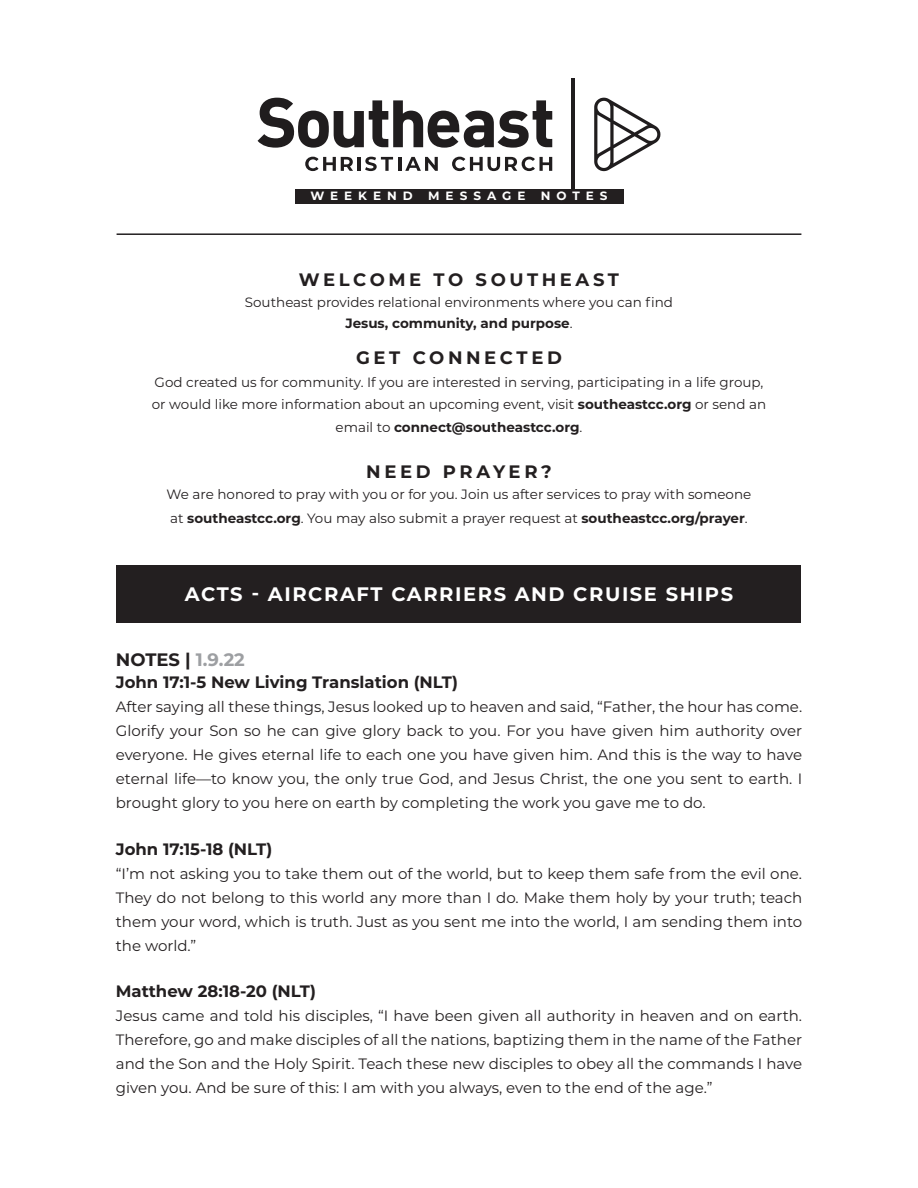
<style>
.page{position:relative;width:918px;height:1188px;background:#fff}
.page>*{position:absolute;margin:0;border:0;box-sizing:border-box;transform-origin:0 0}
.t1{font:700 19.5px "Montserrat";letter-spacing:.08em;color:#fff}
.Body{font:700 18px "Montserrat";letter-spacing:.2em;color:#231f20}
.Body-2{font:700 16.5px "Montserrat";color:#231f20}
.Body-3{font:15px/24px "Montserrat";color:#231f20;text-align:justify}
.t2{font:13.5px/22.5px "Montserrat";color:#231f20;text-align:center}
.t3{font:700 13.5px "Montserrat";color:#231f20}
.t4{font:700 12px "Montserrat";letter-spacing:.5em;color:#fff}
.s1{font-weight:400}
.s2{font-weight:700}
.s3{color:#9d9fa2}
</style>
<div class="page">
<hr style="left:117px;top:233px;width:684px;height:2px;background:#231f20">
<hr style="left:572px;top:78px;width:3px;height:112px;background:#201d1e">
<svg style="left:305px;top:157px;width:48px;height:14px"></svg>
<hr style="left:357px;top:157px;width:4px;height:14px;background:#201d1e">
<svg style="left:365px;top:157px;width:28px;height:14px"></svg>
<hr style="left:398px;top:157px;width:3px;height:14px;background:#201d1e">
<svg style="left:405px;top:157px;width:33px;height:14px"></svg>
<svg style="left:452px;top:157px;width:100px;height:14px"></svg>
<svg style="left:258px;top:98px;width:294px;height:50px"></svg>
<svg style="left:594px;top:98px;width:66px;height:73px"></svg>
<div style="left:295px;top:189px;width:328px;height:14px;background:#231f20"></div>
<div style="left:117px;top:566px;width:684px;height:57px;background:#231f20"></div>
<p class="t4" style="left:310px;top:187px;width:104px">WEEKEND</p>
<p class="t4" style="left:428px;top:187px;width:99px">MESSAGE</p>
<p class="t4" style="left:541px;top:187px;width:68px">NOTES</p>
<p class="Body" style="left:299px;top:267px;width:322px">WELCOME TO SOUTHEAST</p>
<p class="t2" style="left:245px;top:291px;width:430px">Southeast provides relational environments where you can find</p>
<p class="t3" style="left:345px;top:314px;width:229px">Jesus, community, and purpose<span class="s1">.</span></p>
<p class="Body" style="left:356px;top:345px;width:207px">GET CONNECTED</p>
<p class="t2" style="left:152px;top:370px;width:616px">God created us for community. If you are interested in serving, participating in a life group, or would like more information about an upcoming event, visit <span class="s2">southeastcc.org</span> or send an email to <span class="s2">connect@southeastcc.org</span>.</p>
<p class="Body" style="left:366px;top:458px;width:187px">NEED PRAYER?</p>
<p class="t2" style="left:167px;top:482px;width:586px">We are honored to pray with you or for you. Join us after services to pray with someone</p>
<p class="t3" style="left:170px;top:509px;width:579px"><span class="s1">at</span> southeastcc.org<span class="s1">. You may also submit a prayer request at</span> southeastcc.org/prayer<span class="s1">.</span></p>
<p class="t1" style="left:185px;top:580px;width:550px">ACTS - AIRCRAFT CARRIERS AND CRUISE SHIPS</p>
<p class="Body" style="left:116px;top:646px;width:131px">NOTES | <span class="s3">1.9.22</span></p>
<p class="Body-2" style="left:116px;top:670px;width:344px">John 17:1-5 New Living Translation (NLT)</p>
<p class="Body-3" style="left:116px;top:694px;width:688px">After saying all these things, Jesus looked up to heaven and said, “Father, the hour has come.<br>Glorify your Son so he can give glory back to you. For you have given him authority over everyone. He gives eternal life to each one you have given him. And this is the way to have eternal life—to know you, the only true God, and Jesus Christ, the one you sent to earth. I brought glory to you here on earth by completing the work you gave me to do.</p>
<p class="Body-2" style="left:116px;top:837px;width:158px">John 17:15-18 (NLT)</p>
<p class="Body-3" style="left:116px;top:861px;width:688px">“I’m not asking you to take them out of the world, but to keep them safe from the evil one.<br>They do not belong to this world any more than I do. Make them holy by your truth; teach them your word, which is truth. Just as you sent me into the world, I am sending them into the world.”</p>
<p class="Body-2" style="left:116px;top:979px;width:202px">Matthew 28:18-20 (NLT)</p>
<p class="Body-3" style="left:116px;top:1003px;width:688px">Jesus came and told his disciples, “I have been given all authority in heaven and on earth.<br>Therefore, go and make disciples of all the nations, baptizing them in the name of the Father and the Son and the Holy Spirit. Teach these new disciples to obey all the commands I have given you. And be sure of this: I am with you always, even to the end of the age.”</p>
</div>
